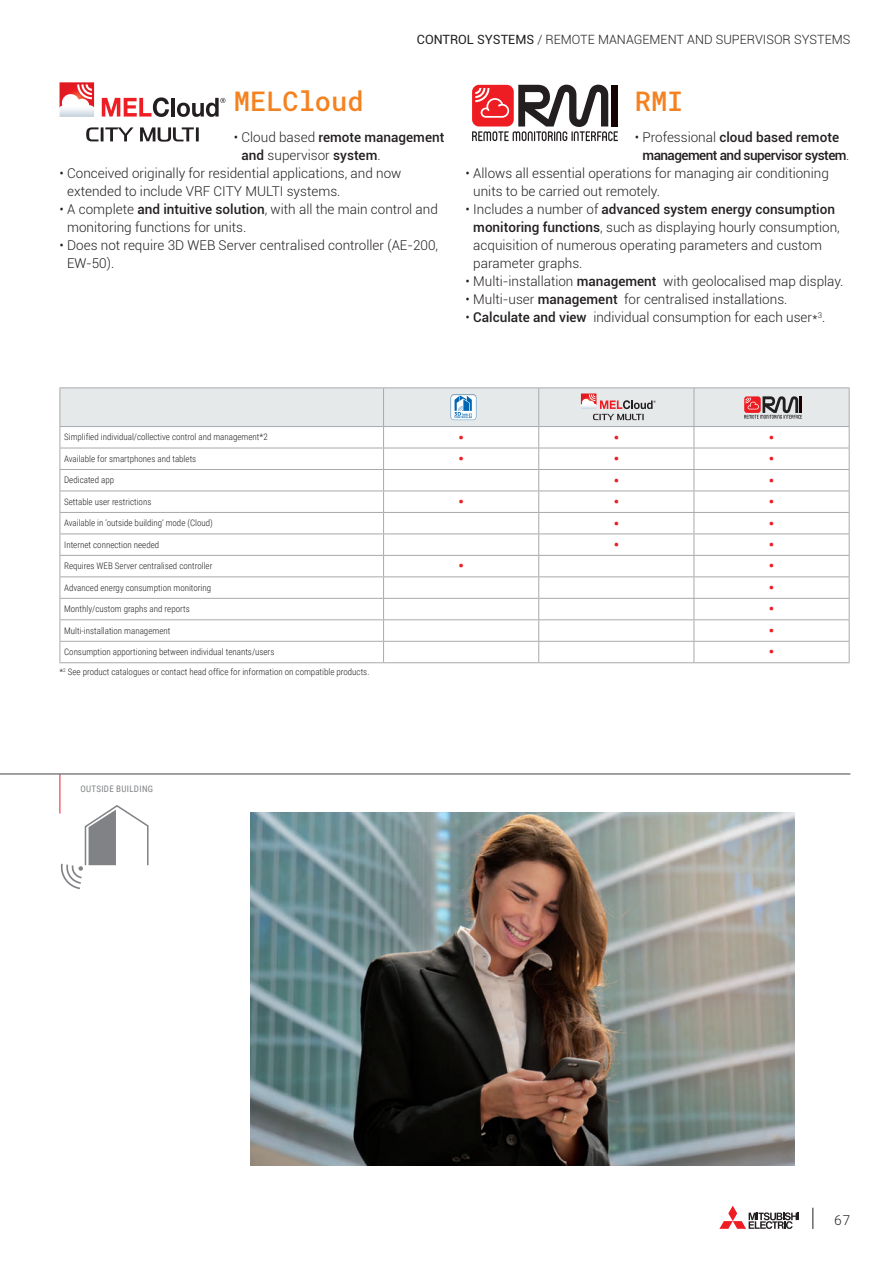
<style>
.page{position:relative;width:893px;height:1263px;background:#fff}
.page>*{position:absolute;margin:0;border:0;box-sizing:border-box;transform-origin:0 0}
.t1{font:500 27px "Roboto Mono";color:#f58220}
.t2{font:700 15px "Roboto";color:#ee1d23}
.t3{font:300 13.5px/18px "Roboto";color:#231f20}
.t4{font:500 13.5px/18px "Roboto";letter-spacing:-.04em;color:#231f20}
.t5{font:500 13.5px/18px "Roboto";letter-spacing:-.01em;color:#231f20}
.t6{font:300 13.5px "Roboto Mono";color:#231f20}
.t7{font:300 12.75px "Roboto";color:#231f20}
.t8{font:300 9px "Roboto Condensed";color:#231f20}
.t9{font:9px "Roboto Condensed";letter-spacing:.035em;color:#808285}
.s1{font-weight:400}
.s2{font-weight:300}
.s3{font-weight:500}
</style>
<div class="page">
<svg style="left:719px;top:1206px;width:80px;height:23px"></svg>
<svg style="left:812px;top:1208px;width:1px;height:21px"></svg>
<img style="left:251px;top:812px;width:543px;height:353px">
<hr style="left:60px;top:774px;width:1px;height:39px;background:#ee1d23">
<hr style="left:0;top:773px;width:850px;height:2px;background:#808285">
<svg style="left:61px;top:805px;width:88px;height:84px"></svg>
<svg style="left:472px;top:85px;width:146px;height:56px"></svg>
<hr style="left:60px;top:387px;width:323px;height:1px;background:#a8a9ad">
<hr style="left:60px;top:662px;width:324px;height:1px;background:#a8a9ad">
<hr style="left:384px;top:662px;width:155px;height:1px;background:#a8a9ad">
<hr style="left:539px;top:662px;width:155px;height:1px;background:#a8a9ad">
<hr style="left:694px;top:662px;width:155px;height:1px;background:#a8a9ad">
<hr style="left:383px;top:387px;width:156px;height:1px;background:#a8a9ad">
<hr style="left:539px;top:387px;width:155px;height:1px;background:#a8a9ad">
<hr style="left:694px;top:387px;width:155px;height:1px;background:#a8a9ad">
<svg style="left:60px;top:388px;width:790px;height:274px"></svg>
<svg style="left:102px;top:97px;width:67px;height:20px"></svg>
<hr style="left:171px;top:98px;width:4px;height:19px;background:#231f20">
<svg style="left:177px;top:98px;width:48px;height:19px"></svg>
<svg style="left:60px;top:82px;width:34px;height:12px"></svg>
<img style="left:60px;top:94px;width:34px;height:23px">
<svg style="left:86px;top:127px;width:113px;height:15px"></svg>
<p class="t7" style="left:417px;top:31px;width:435px"><span class="s1">CONTROL SYSTEMS</span> / REMOTE MANAGEMENT AND SUPERVISOR SYSTEMS</p>
<h1 class="t1" style="left:234px;top:83px;width:131px">MELCloud</h1>
<p class="t5" style="left:242px;top:128px;width:204px;text-indent:-8px"><span class="s2">• Cloud based</span> remote management and <span class="s2">supervisor</span> system<span class="s2">.</span></p>
<p class="t3" style="left:67px;top:164px;width:336px;text-indent:-8px">• Conceived originally for residential applications, and now extended to include VRF CITY MULTI systems.</p>
<p class="t3" style="left:67px;top:200px;width:372px;text-indent:-8px">• A complete <span class="s3">and intuitive solution</span>, with all the main control and monitoring functions for units.</p>
<p class="t3" style="left:67px;top:236px;width:372px;text-indent:-8px">• Does not require 3D WEB Server centralised controller (AE-200,<br>EW-50).</p>
<h1 class="t1" style="left:635px;top:83px;width:50px">RMI</h1>
<p class="t4" style="left:642px;top:128px;width:208px;text-indent:-8px"><span class="s2">• Professional</span> cloud based remote management and supervisor system<span class="s2">.</span></p>
<p class="t3" style="left:473px;top:164px;width:357px;text-indent:-8px">• Allows all essential operations for managing air conditioning units to be carried out remotely.</p>
<p class="t3" style="left:473px;top:200px;width:368px;text-indent:-8px">• Includes a number of <span class="s3">advanced system energy consumption monitoring functions</span>, such as displaying hourly consumption, acquisition of numerous operating parameters and custom parameter graphs.</p>
<p class="t3" style="left:466px;top:272px;width:379px">• Multi-installation <span class="s3">management</span> with geolocalised map display.</p>
<p class="t3" style="left:466px;top:290px;width:323px">• Multi-user <span class="s3">management</span> for centralised installations.</p>
<p class="t3" style="left:466px;top:308px;width:361px">• <span class="s3">Calculate and view</span> individual consumption for each user*<sup>3</sup>.</p>
<p class="t8" style="left:64px;top:431px;width:205px">Simplified individual/collective control and management*2</p>
<p class="t2" style="left:458px;top:427px;width:7px">•</p>
<p class="t2" style="left:614px;top:427px;width:7px">•</p>
<p class="t2" style="left:769px;top:427px;width:7px">•</p>
<p class="t8" style="left:64px;top:452px;width:134px">Available for smartphones and tablets</p>
<p class="t2" style="left:458px;top:448px;width:7px">•</p>
<p class="t2" style="left:614px;top:448px;width:7px">•</p>
<p class="t2" style="left:769px;top:448px;width:7px">•</p>
<p class="t8" style="left:64px;top:474px;width:51px">Dedicated app</p>
<p class="t2" style="left:614px;top:470px;width:7px">•</p>
<p class="t2" style="left:769px;top:470px;width:7px">•</p>
<p class="t8" style="left:64px;top:495px;width:89px">Settable user restrictions</p>
<p class="t2" style="left:458px;top:491px;width:7px">•</p>
<p class="t2" style="left:614px;top:491px;width:7px">•</p>
<p class="t2" style="left:769px;top:491px;width:7px">•</p>
<p class="t8" style="left:64px;top:517px;width:150px">Available in ‘outside building’ mode (Cloud)</p>
<p class="t2" style="left:614px;top:513px;width:7px">•</p>
<p class="t2" style="left:769px;top:513px;width:7px">•</p>
<p class="t8" style="left:64px;top:538px;width:97px">Internet connection needed</p>
<p class="t2" style="left:614px;top:534px;width:7px">•</p>
<p class="t2" style="left:769px;top:534px;width:7px">•</p>
<p class="t8" style="left:64px;top:560px;width:150px">Requires WEB Server centralised controller</p>
<p class="t2" style="left:458px;top:556px;width:7px">•</p>
<p class="t2" style="left:769px;top:556px;width:7px">•</p>
<p class="t8" style="left:64px;top:581px;width:149px">Advanced energy consumption monitoring</p>
<p class="t2" style="left:769px;top:577px;width:7px">•</p>
<p class="t8" style="left:64px;top:603px;width:127px">Monthly/custom graphs and reports</p>
<p class="t2" style="left:769px;top:598px;width:7px">•</p>
<p class="t8" style="left:64px;top:624px;width:108px">Multi-installation management</p>
<p class="t2" style="left:769px;top:620px;width:7px">•</p>
<p class="t8" style="left:64px;top:646px;width:212px">Consumption apportioning between individual tenants/users</p>
<p class="t2" style="left:769px;top:641px;width:7px">•</p>
<p class="t8" style="left:59px;top:666px;width:312px">*<sup>2</sup> See product catalogues or contact head office for information on compatible products.</p>
<p class="t9" style="left:80px;top:782px;width:74px">OUTSIDE BUILDING</p>
<p class="t6" style="left:834px;top:1211px;width:18px">67</p>
</div>
